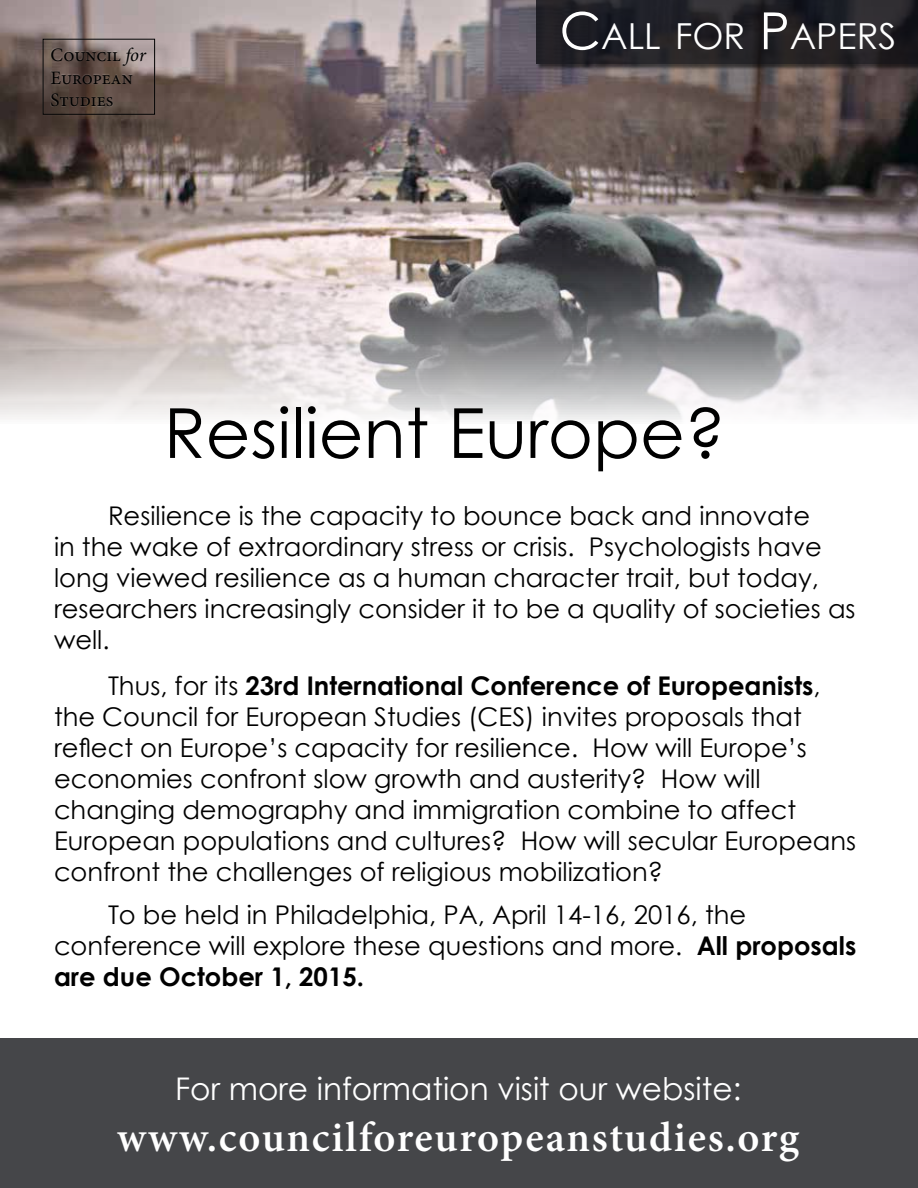
<style>
.page{position:relative;width:918px;height:1188px;background:#fff}
.page>*{position:absolute;margin:0;border:0;box-sizing:border-box;transform-origin:0 0}
.t1{font:69px "Century Gothic";color:#000}
.t2{font:600 42.3px "Minion Pro";letter-spacing:.04em;color:#fff}
.t3{font:35.85px "Century Gothic";color:#fff}
.t4{font:31.2px "Century Gothic";color:#fff}
.t5{font:25.8px/30.9px "Century Gothic";color:#000}
.t6{font:19.05px/22.8px "Minion Pro";color:#000}
.s1{font-style:italic}
.s2{font-size:51.15px}
.s3{font-weight:700}
</style>
<div class="page">
<img style="left:0;top:0;width:918px;height:420px">
<div style="left:536px;top:0;width:382px;height:70px;background:#000;opacity:.75"></div>
<svg style="left:536px;top:0;width:382px;height:64px;background:#212025"></svg>
<div style="left:45px;top:41px;width:128px;height:92px;background:#000;opacity:.75"></div>
<div style="left:42px;top:38px;width:114px;height:78px;background:#fff;opacity:.2"></div>
<div style="left:43px;top:39px;width:112px;height:76px;border:1px solid #000"></div>
<div style="left:50px;top:46px;width:97px;height:61px;background:#fff;opacity:.2"></div>
<div style="left:0;top:1039px;width:918px;height:149px;background:#454649"></div>
<p class="t6" style="left:50px;top:43px;width:97px">Council <span class="s1">for<br></span>European<br>Studies</p>
<h3 class="t3" style="left:560px;top:11px;width:338px"><span class="s2">C</span>ALL FOR <span class="s2">P</span>APERS</h3>
<h1 class="t1" style="left:164px;top:385px;width:563px">Resilient Europe?</h1>
<p class="t5" style="left:54px;top:500px;width:803px;text-indent:54px">Resilience is the capacity to bounce back and innovate<br>in the wake of extraordinary stress or crisis. Psychologists have long viewed resilience as a human character trait, but today, researchers increasingly consider it to be a quality of societies as well.</p>
<p class="t5" style="left:54px;top:670px;width:804px;text-indent:54px">Thus, for its <span class="s3">23rd International Conference of Europeanists</span>, the Council for European Studies (CES) invites proposals that reflect on Europe’s capacity for resilience. How will Europe’s economies confront slow growth and austerity? How will changing demography and immigration combine to affect European populations and cultures? How will secular Europeans confront the challenges of religious mobilization?</p>
<p class="t5" style="left:54px;top:899px;width:804px;text-indent:54px">To be held in Philadelphia, PA, April 14-16, 2016, the conference will explore these questions and more. <span class="s3">All proposals are due October 1, 2015.</span></p>
<p class="t4" style="left:175px;top:1067px;width:568px">For more information visit our website:</p>
<h2 class="t2" style="left:117px;top:1108px;width:684px">www.councilforeuropeanstudies.org</h2>
</div>
